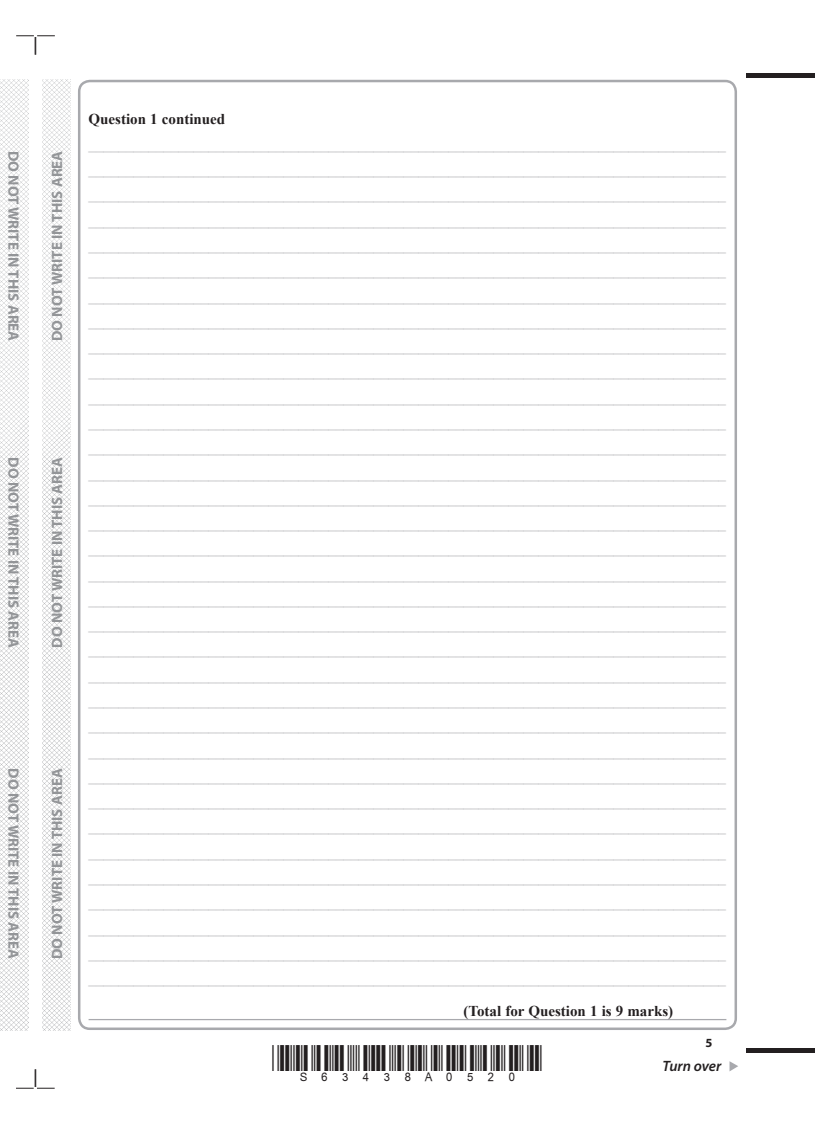
<style>
.page{position:relative;width:815px;height:1124px;background:#fff}
.page>*{position:absolute;margin:0;border:0;box-sizing:border-box;transform-origin:0 0}
.t1{font:32.5px "Bar Code 39 c HR";color:#231f20}
.t2{font:15px/25.2px "Times New Roman";color:#a8a9ad;text-align:justify}
.t3{font:700 15px "Myriad Pro";color:#939598}
.t4{font:700 15px "Times New Roman";color:#231f20}
.t5{font:italic 600 15px "Myriad Pro";letter-spacing:-.005em;color:#231f20}
.t6{font:700 12.5px "Myriad Pro";color:#231f20}
</style>
<div class="page">
<hr style="left:746px;top:73px;width:69px;height:4px;background:#231f20">
<div style="left:746px;top:1047px;width:69px;height:5px;background:#231f20"></div>
<svg style="left:729px;top:1061px;width:9px;height:10px"></svg>
<svg style="left:16px;top:35px;width:39px;height:20px"></svg>
<svg style="left:16px;top:1069px;width:39px;height:19px"></svg>
<img style="left:0;top:80px;width:28px;height:949px">
<img style="left:43px;top:80px;width:28px;height:949px">
<hr style="left:89px;top:1018px;width:637px;height:2px;background:#a8a9ad">
<p class="t3" style="left:23px;top:151px;width:192px;rotate:90deg">DO NOT WRITE IN THIS AREA</p>
<p class="t3" style="left:47px;top:341px;width:192px;rotate:-90deg">DO NOT WRITE IN THIS AREA</p>
<p class="t3" style="left:23px;top:457px;width:192px;rotate:90deg">DO NOT WRITE IN THIS AREA</p>
<p class="t3" style="left:47px;top:647px;width:192px;rotate:-90deg">DO NOT WRITE IN THIS AREA</p>
<p class="t3" style="left:23px;top:768px;width:192px;rotate:90deg">DO NOT WRITE IN THIS AREA</p>
<p class="t3" style="left:47px;top:958px;width:192px;rotate:-90deg">DO NOT WRITE IN THIS AREA</p>
<p class="t4" style="left:89px;top:108px;width:138px">Question 1 continued</p>
<p class="t2" style="left:89px;top:131px;width:639px">_____________________________________________________________________________________ _____________________________________________________________________________________ _____________________________________________________________________________________ _____________________________________________________________________________________ _____________________________________________________________________________________ _____________________________________________________________________________________ _____________________________________________________________________________________ _____________________________________________________________________________________ _____________________________________________________________________________________ _____________________________________________________________________________________ _____________________________________________________________________________________ _____________________________________________________________________________________ _____________________________________________________________________________________ _____________________________________________________________________________________ _____________________________________________________________________________________ _____________________________________________________________________________________ _____________________________________________________________________________________ _____________________________________________________________________________________ _____________________________________________________________________________________ _____________________________________________________________________________________ _____________________________________________________________________________________ _____________________________________________________________________________________ _____________________________________________________________________________________ _____________________________________________________________________________________ _____________________________________________________________________________________ _____________________________________________________________________________________ _____________________________________________________________________________________ _____________________________________________________________________________________ _____________________________________________________________________________________ _____________________________________________________________________________________ _____________________________________________________________________________________ _____________________________________________________________________________________ _____________________________________________________________________________________ _____________________________________________________________________________________</p>
<p class="t4" style="left:463px;top:999px;width:211px">(Total for Question 1 is 9 marks)</p>
<h1 class="t1" style="left:335px;top:1035px;width:64px">✓✔✓</h1>
<p class="t6" style="left:705px;top:1034px;width:8px">5</p>
<p class="t5" style="left:663px;top:1056px;width:60px">Turn over</p>
</div>
